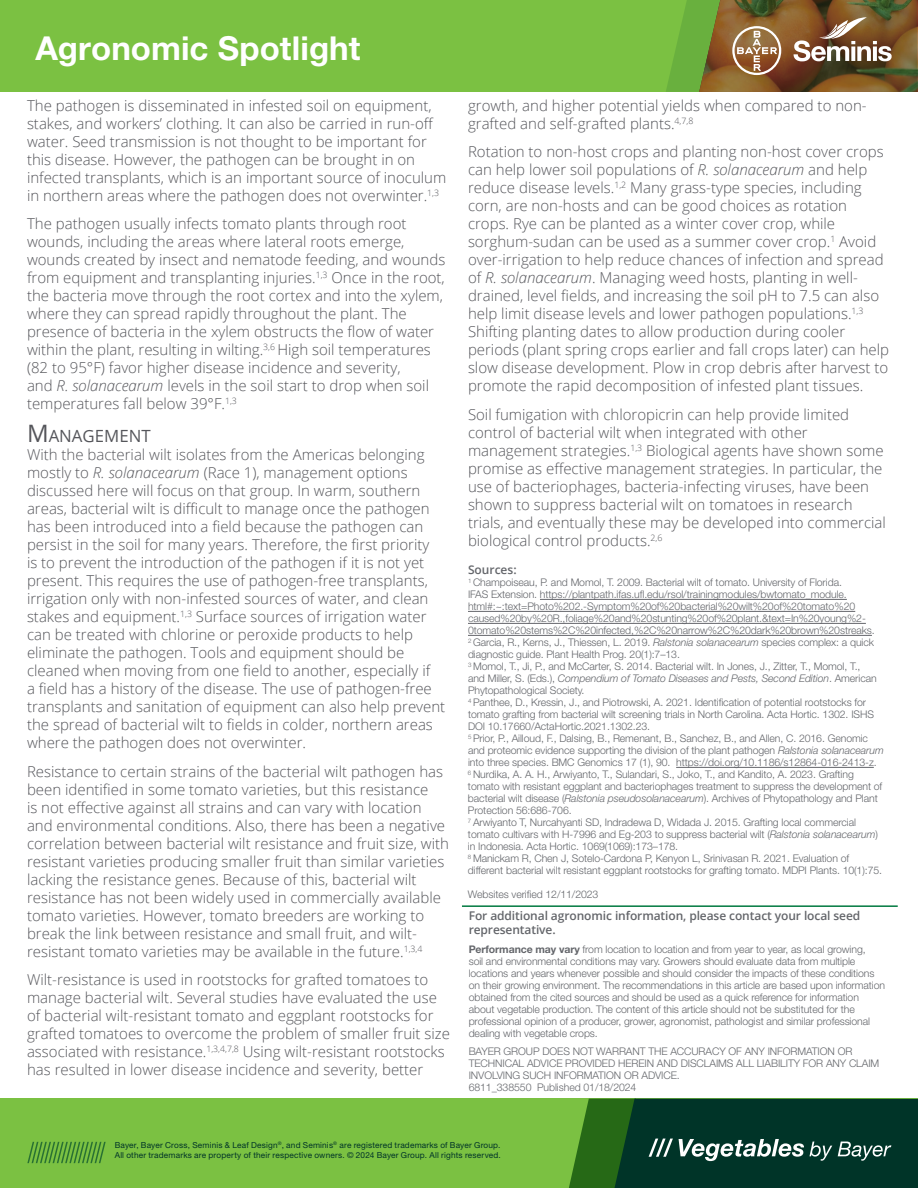
<style>
.page{position:relative;width:918px;height:1188px;background:#fff}
.page>*{position:absolute;margin:0;border:0;box-sizing:border-box;transform-origin:0 0}
.t1{font:700 33px "Helvetica Neue LT Std";color:#fff}
.t2{font:16.8px "Open Sans";color:#55565b}
.t3{font:300 15px/18px "Open Sans";color:#55565b}
.t4{font:600 12px/13.5px "Open Sans";letter-spacing:-.01em;color:#64666b}
.t5{font:300 10.5px/12px "Helvetica Neue LT Std";letter-spacing:-.01em;color:#64666b}
.t6{font:8.25px/9.9px "Helvetica Neue LT Std";letter-spacing:.02em;color:#003428}
.s1{font-style:italic}
.s2{font-size:24px}
.s3{font-weight:700}
</style>
<div class="page">
<hr style="left:540px;top:599px;width:307px;height:1px;background:#64666b">
<hr style="left:468px;top:611px;width:387px;height:1px;background:#64666b">
<hr style="left:468px;top:623px;width:398px;height:1px;background:#64666b">
<hr style="left:468px;top:635px;width:404px;height:1px;background:#64666b">
<hr style="left:676px;top:767px;width:198px;height:1px;background:#64666b">
<hr style="left:462px;top:905px;width:436px;height:2px;background:#007940">
<div style="left:0;top:1099px;width:918px;height:89px;background:#7bc142"></div>
<svg style="left:27px;top:1142px;width:79px;height:21px"></svg>
<svg style="left:569px;top:1099px;width:349px;height:89px;background:#144830"></svg>
<div style="left:0;top:0;width:892px;height:92px;background:#7bc142"></div>
<svg style="left:666px;top:0;width:252px;height:92px;background:#7f703c"></svg>
<h1 class="t1" style="left:36px;top:28px;width:326px">Agronomic Spotlight</h1>
<p class="t3" style="left:27px;top:96px;width:421px">The pathogen is disseminated in infested soil on equipment, stakes, and workers’ clothing. It can also be carried in run-off water. Seed transmission is not thought to be important for this disease. However, the pathogen can be brought in on infected transplants, which is an important source of inoculum in northern areas where the pathogen does not overwinter.<sup>1,3</sup></p>
<p class="t3" style="left:27px;top:214px;width:420px">The pathogen usually infects tomato plants through root wounds, including the areas where lateral roots emerge, wounds created by insect and nematode feeding, and wounds from equipment and transplanting injuries.<sup>1,3</sup> Once in the root, the bacteria move through the root cortex and into the xylem, where they can spread rapidly throughout the plant. The presence of bacteria in the xylem obstructs the flow of water within the plant, resulting in wilting.<sup>3,6</sup> High soil temperatures (82 to 95°F) favor higher disease incidence and severity,<br>and <span class="s1">R. solanacearum</span> levels in the soil start to drop when soil temperatures fall below 39°F.<sup>1,3</sup></p>
<p class="t2" style="left:27px;top:425px;width:125px"><span class="s2">M</span>ANAGEMENT</p>
<p class="t3" style="left:27px;top:445px;width:420px">With the bacterial wilt isolates from the Americas belonging mostly to <span class="s1">R. solanacearum</span> (Race 1), management options discussed here will focus on that group. In warm, southern areas, bacterial wilt is difficult to manage once the pathogen has been introduced into a field because the pathogen can persist in the soil for many years. Therefore, the first priority<br>is to prevent the introduction of the pathogen if it is not yet present. This requires the use of pathogen-free transplants, irrigation only with non-infested sources of water, and clean stakes and equipment.<sup>1,3</sup> Surface sources of irrigation water can be treated with chlorine or peroxide products to help eliminate the pathogen. Tools and equipment should be cleaned when moving from one field to another, especially if<br>a field has a history of the disease. The use of pathogen-free transplants and sanitation of equipment can also help prevent the spread of bacterial wilt to fields in colder, northern areas where the pathogen does not overwinter.</p>
<p class="t3" style="left:27px;top:762px;width:424px">Resistance to certain strains of the bacterial wilt pathogen has been identified in some tomato varieties, but this resistance<br>is not effective against all strains and can vary with location and environmental conditions. Also, there has been a negative correlation between bacterial wilt resistance and fruit size, with resistant varieties producing smaller fruit than similar varieties lacking the resistance genes. Because of this, bacterial wilt resistance has not been widely used in commercially available tomato varieties. However, tomato breeders are working to break the link between resistance and small fruit, and wilt&shy;resistant tomato varieties may be available in the future.<sup>1,3,4</sup></p>
<p class="t3" style="left:27px;top:970px;width:425px">Wilt-resistance is used in rootstocks for grafted tomatoes to manage bacterial wilt. Several studies have evaluated the use of bacterial wilt-resistant tomato and eggplant rootstocks for grafted tomatoes to overcome the problem of smaller fruit size associated with resistance.<sup>1,3,4,7,8</sup> Using wilt-resistant rootstocks has resulted in lower disease incidence and severity, better</p>
<p class="t3" style="left:468px;top:96px;width:400px">growth, and higher potential yields when compared to non&shy;grafted and self-grafted plants.<sup>4,7,8</sup></p>
<p class="t3" style="left:468px;top:142px;width:423px">Rotation to non-host crops and planting non-host cover crops can help lower soil populations of <span class="s1">R. solanacearum</span> and help reduce disease levels.<sup>1,2</sup> Many grass-type species, including corn, are non-hosts and can be good choices as rotation crops. Rye can be planted as a winter cover crop, while sorghum-sudan can be used as a summer cover crop.<sup>1</sup> Avoid over-irrigation to help reduce chances of infection and spread of <span class="s1">R. solanacearum</span>. Managing weed hosts, planting in well&shy;drained, level fields, and increasing the soil pH to 7.5 can also help limit disease levels and lower pathogen populations.<sup>1,3<br></sup>Shifting planting dates to allow production during cooler periods (plant spring crops earlier and fall crops later) can help slow disease development. Plow in crop debris after harvest to promote the rapid decomposition of infested plant tissues.</p>
<p class="t3" style="left:468px;top:405px;width:419px">Soil fumigation with chloropicrin can help provide limited control of bacterial wilt when integrated with other management strategies.<sup>1,3</sup> Biological agents have shown some promise as effective management strategies. In particular, the use of bacteriophages, bacteria-infecting viruses, have been shown to suppress bacterial wilt on tomatoes in research trials, and eventually these may be developed into commercial biological control products.<sup>2,6</sup></p>
<p class="t4" style="left:468px;top:563px;width:50px">Sources:</p>
<p class="t5" style="left:468px;top:576px;width:417px"><sup>1</sup> Champoiseau, P. and Momol, T. 2009. Bacterial wilt of tomato. University of Florida.<br>IFAS Extension. https://plantpath.ifas.ufl.edu/rsol/trainingmodules/bwtomato_module. html#:~:text=Photo%202.-Symptom%20of%20bacterial%20wilt%20of%20tomato%20 caused%20by%20R.,foliage%20and%20stunting%20of%20plant.&amp;text=In%20young%2- 0tomato%20stems%2C%20infected,%2C%20narrow%2C%20dark%20brown%20streaks.<br><sup>2</sup> Garcia, R., Kerns, J., Thiessen, L. 2019. <span class="s1">Ralstonia solanacearum</span> species complex: a quick diagnostic guide. Plant Health Prog. 20(1):7–13.<br><sup>3</sup> Momol, T., Ji, P., and McCarter, S. 2014. Bacterial wilt. In Jones, J., Zitter, T., Momol, T.,<br>and Miller, S. (Eds.), <span class="s1">Compendium of Tomato Diseases and Pests, Second Edition</span>. American Phytopathological Society.<br><sup>4</sup> Panthee, D., Kressin, J., and Piotrowski, A. 2021. Identification of potential rootstocks for tomato grafting from bacterial wilt screening trials in North Carolina. Acta Hortic. 1302. ISHS DOI 10.17660/ActaHortic.2021.1302.23.<br><sup>5</sup> Prior, P., Ailloud, F., Dalsing, B., Remenant, B., Sanchez, B., and Allen, C. 2016. Genomic and proteomic evidence supporting the division of the plant pathogen <span class="s1">Ralstonia solanacearum </span>into three species. BMC Genomics 17 (1), 90. https://doi.org/10.1186/s12864-016-2413-z.<br><sup>6</sup> Nurdika, A. A. H., Arwiyanto, T., Sulandari, S., Joko, T., and Kandito, A. 2023. Grafting tomato with resistant eggplant and bacteriophages treatment to suppress the development of bacterial wilt disease (<span class="s1">Ralstonia pseudosolanacearum</span>). Archives of Phytopathology and Plant Protection 56:686-706.<br><sup>7</sup> Arwiyanto T, Nurcahyanti SD, Indradewa D, Widada J. 2015. Grafting local commercial tomato cultivars with H-7996 and Eg-203 to suppress bacterial wilt (<span class="s1">Ralstonia solanacearum</span>) in Indonesia. Acta Hortic. 1069(1069):173–178.<br><sup>8</sup> Manickam R, Chen J, Sotelo-Cardona P, Kenyon L, Srinivasan R. 2021. Evaluation of different bacterial wilt resistant eggplant rootstocks for grafting tomato. MDPI Plants. 10(1):75.</p>
<p class="t5" style="left:468px;top:888px;width:132px">Websites verified 12/11/2023</p>
<p class="t4" style="left:469px;top:909px;width:393px">For additional agronomic information, please contact your local seed representative.</p>
<p class="t5" style="left:469px;top:943px;width:418px"><span class="s3">Performance may vary</span> from location to location and from year to year, as local growing,<br>soil and environmental conditions may vary. Growers should evaluate data from multiple locations and years whenever possible and should consider the impacts of these conditions on their growing environment. The recommendations in this article are based upon information obtained from the cited sources and should be used as a quick reference for information about vegetable production. The content of this article should not be substituted for the professional opinion of a producer, grower, agronomist, pathologist and similar professional dealing with vegetable crops.</p>
<p class="t5" style="left:469px;top:1045px;width:412px">BAYER GROUP DOES NOT WARRANT THE ACCURACY OF ANY INFORMATION OR TECHNICAL ADVICE PROVIDED HEREIN AND DISCLAIMS ALL LIABILITY FOR ANY CLAIM INVOLVING SUCH INFORMATION OR ADVICE.<br>6811_338550 Published 01/18/2024</p>
<p class="t6" style="left:115px;top:1140px;width:388px">Bayer, Bayer Cross, Seminis &amp; Leaf Design<sup>®</sup>, and Seminis<sup>®</sup> are registered trademarks of Bayer Group.<br>All other trademarks are property of their respective owners. © 2024 Bayer Group. All rights reserved.</p>
</div>
